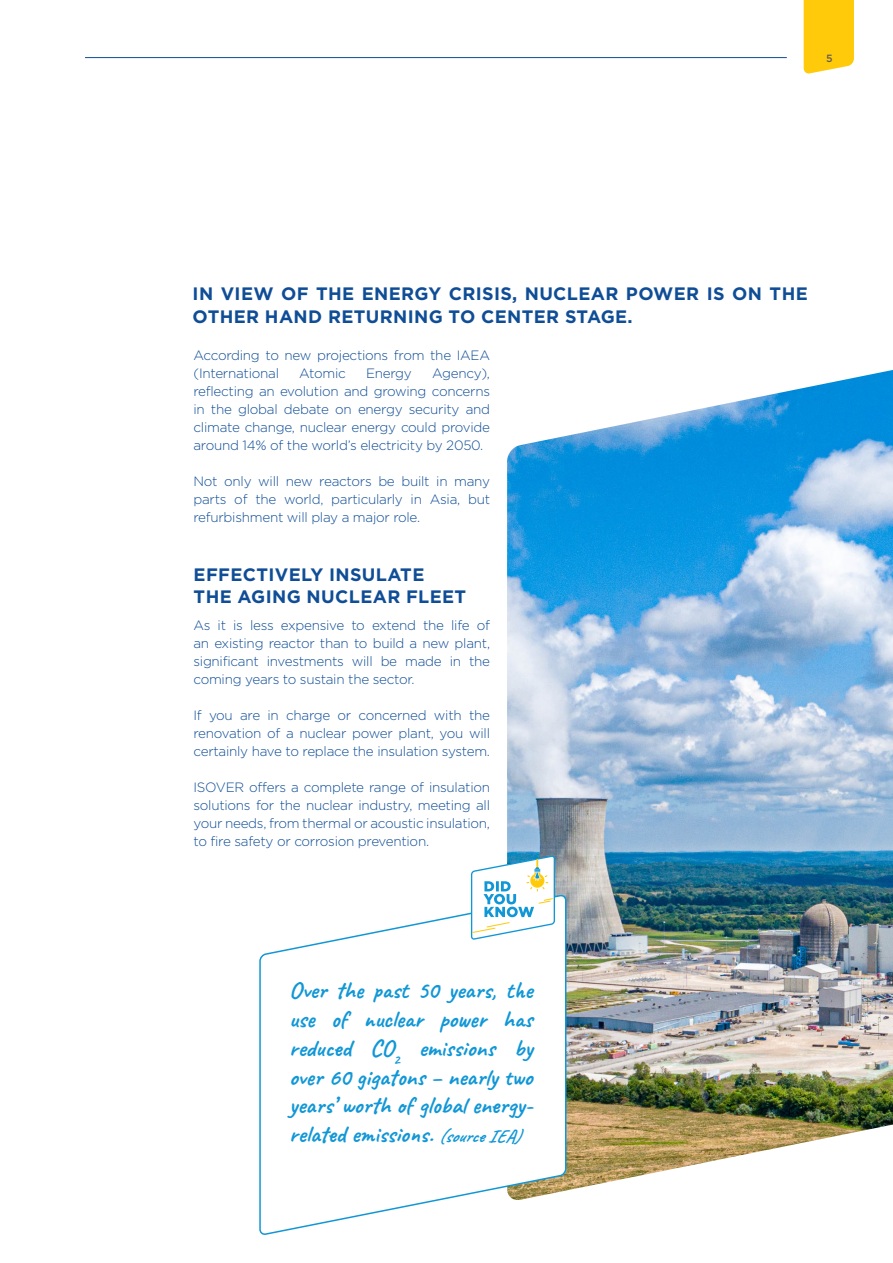
<style>
.page{position:relative;width:893px;height:1263px;background:#fff}
.page>*{position:absolute;margin:0;border:0;box-sizing:border-box;transform-origin:0 0}
.t1{font:700 24px/28.8px "Caveat";color:#1197d6;text-align:justify}
.t2{font:700 18px/22.5px "Gotham Pro";letter-spacing:.02em;color:#0f4d96}
.t3{font:300 13.5px/18px "Gotham Pro";letter-spacing:-.02em;color:#0f4d96;text-align:justify}
.t4{font:500 10.5px "Gotham Pro";color:#635a57}
.s1{font-style:italic;font-size:18px}
</style>
<div class="page">
<svg style="left:804px;top:0;width:50px;height:74px;background:#fecd19"></svg>
<hr style="left:85px;top:57px;width:702px;height:1px;background:#0f4d96">
<img style="left:507px;top:370px;width:386px;height:821px">
<svg style="left:259px;top:895px;width:308px;height:340px"></svg>
<svg style="left:470px;top:856px;width:86px;height:83px"></svg>
<p class="t4" style="left:826px;top:52px;width:8px">5</p>
<p class="t2" style="left:193px;top:282px;width:617px">IN VIEW OF THE ENERGY CRISIS, NUCLEAR POWER IS ON THE<br>OTHER HAND RETURNING TO CENTER STAGE.</p>
<p class="t3" style="left:193px;top:346px;width:298px">According to new projections from the IAEA (International</p>
<p class="t3" style="left:193px;top:364px;width:298px;text-indent:239px">Agency), reflecting an evolution and growing concerns in the global debate on energy security and climate change, nuclear energy could provide around 14% of the world’s electricity by 2050.</p>
<p class="t3" style="left:193px;top:472px;width:298px">Not only will new reactors be built in many parts of the world, particularly in Asia, but refurbishment will play a major role.</p>
<p class="t3" style="left:299px;top:364px;width:48px">Atomic</p>
<p class="t3" style="left:366px;top:364px;width:47px">Energy</p>
<p class="t2" style="left:194px;top:562px;width:232px">EFFECTIVELY INSULATE</p>
<p class="t2" style="left:194px;top:585px;width:274px">THE AGING NUCLEAR FLEET</p>
<p class="t3" style="left:193px;top:616px;width:298px">As it is less expensive to extend the life of an existing reactor than to build a new plant, significant investments will be made in the coming years to sustain the sector.</p>
<p class="t3" style="left:193px;top:706px;width:298px">If you are in charge or concerned with the renovation of a nuclear power plant, you will certainly have to replace the insulation system.</p>
<p class="t3" style="left:193px;top:778px;width:298px">ISOVER offers a complete range of insulation solutions for the nuclear industry, meeting all your needs, from thermal or acoustic insulation, to fire safety or corrosion prevention.</p>
<p class="t1" style="left:289px;top:976px;width:246px">Over the past 50 years, the use of nuclear power has reduced CO<sub>2</sub> emissions by over 60 gigatons – nearly two years’ worth of global energy&shy;related emissions. <span class="s1">(sourceIEA)</span></p>
</div>
